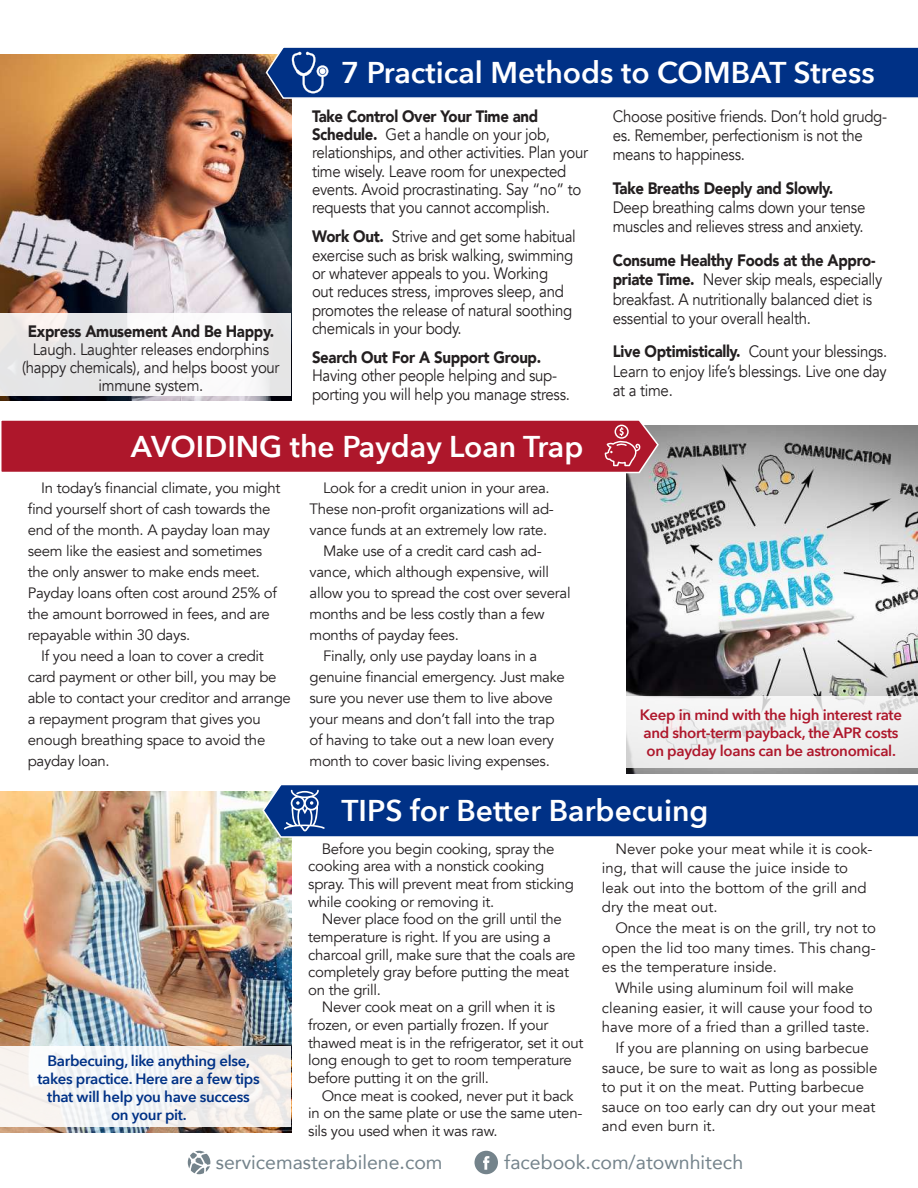
<style>
.page{position:relative;width:918px;height:1188px;background:#fff}
.page>*{position:absolute;margin:0;border:0;box-sizing:border-box;transform-origin:0 0}
.t1{font:600 30px "Avenir Next";color:#fff}
.t2{font:19.5px "Avenir";color:#74838b}
.t3{font:16.5px/18.3px "Avenir";letter-spacing:-.02em;color:#231f20;scale:.91 1}
.t4{font:900 16.5px "Avenir";letter-spacing:-.02em;color:#231f20;scale:.91 1}
.t5{font:15px/21px "Avenir";letter-spacing:-.02em;color:#231f20}
.t6{font:15px/19.5px "Avenir";color:#231f20}
.t7{font:600 15px/18px "Avenir Next";letter-spacing:-.02em;color:#ae172b}
.t8{font:600 15px/18px "Avenir Next";letter-spacing:-.02em;color:#003186;text-align:center}
.s1{font-weight:900}
</style>
<div class="page">
<svg style="left:188px;top:1151px;width:22px;height:23px"></svg>
<svg style="left:475px;top:1151px;width:23px;height:23px"></svg>
<img style="left:626px;top:425px;width:292px;height:348px">
<img style="left:0;top:791px;width:292px;height:342px">
<img style="left:0;top:54px;width:292px;height:346px">
<div style="left:1px;top:313px;width:290px;height:83px;background:linear-gradient(to bottom,#f4f2f2,#ecedee)"></div>
<svg style="left:626px;top:697px;width:292px;height:71px;fill:#efefef"></svg>
<div style="left:0;top:1047px;width:290px;height:80px;background:linear-gradient(to right,#f6f7f7,#f1eeed)"></div>
<svg style="left:265px;top:47px;width:653px;height:53px;background:#15418e"></svg>
<svg style="left:261px;top:785px;width:657px;height:53px;background:#103e8c"></svg>
<svg style="left:1px;top:420px;width:659px;height:54px;background:#b3283a"></svg>
<p class="t4" style="left:28px;top:317px;width:272px">Express Amusement And Be Happy.</p>
<p class="t3" style="left:22px;top:341px;width:284px;text-align:center">Laugh. Laughter releases endorphins (happy chemicals), and helps boost your immune system.</p>
<h1 class="t1" style="left:341px;top:46px;width:535px">7 Practical Methods to COMBAT Stress</h1>
<p class="t3" style="left:312px;top:107px;width:305px"><span class="s1">Take Control Over Your Time and Schedule.</span> Get a handle on your job, relationships, and other activities. Plan your time wisely. Leave room for unexpected events. Avoid procrastinating. Say “no” to requests that you cannot accomplish.</p>
<p class="t3" style="left:312px;top:228px;width:291px"><span class="s1">Work Out.</span> Strive and get some habitual exercise such as brisk walking, swimming or whatever appeals to you. Working<br>out reduces stress, improves sleep, and promotes the release of natural soothing chemicals in your body.</p>
<p class="t4" style="left:312px;top:343px;width:253px">Search Out For A Support Group.</p>
<p class="t3" style="left:312px;top:367px;width:285px">Having other people helping and sup&shy;porting you will help you manage stress.</p>
<p class="t3" style="left:613px;top:107px;width:303px;line-height:19.2px">Choose positive friends. Don’t hold grudg&shy;es. Remember, perfectionism is not the means to happiness.</p>
<p class="t4" style="left:613px;top:174px;width:244px">Take Breaths Deeply and Slowly.</p>
<p class="t3" style="left:613px;top:198px;width:279px;line-height:19.2px">Deep breathing calms down your tense muscles and relieves stress and anxiety.</p>
<p class="t3" style="left:613px;top:251px;width:298px;line-height:19.2px"><span class="s1">Consume Healthy Foods at the Appro&shy;priate Time.</span> Never skip meals, especially breakfast. A nutritionally balanced diet is essential to your overall health.</p>
<p class="t3" style="left:613px;top:342px;width:303px;line-height:19.2px;text-align:justify"><span class="s1">Live Optimistically.</span> Count your blessings.<br>Learn to enjoy life’s blessings. Live one day at a time.</p>
<h1 class="t1" style="left:131px;top:420px;width:454px">AVOIDING the Payday Loan Trap</h1>
<p class="t5" style="left:28px;top:478px;width:254px;text-indent:14px">In today’s financial climate, you might find yourself short of cash towards the end of the month. A payday loan may seem like the easiest and sometimes the only answer to make ends meet.<br>Payday loans often cost around 25% of the amount borrowed in fees, and are repayable within 30 days.</p>
<p class="t5" style="left:28px;top:646px;width:265px;text-indent:14px">If you need a loan to cover a credit card payment or other bill, you may be able to contact your creditor and arrange a repayment program that gives you enough breathing space to avoid the payday loan.</p>
<p class="t5" style="left:323px;top:478px;width:228px">Look for a credit union in your area.</p>
<p class="t5" style="left:310px;top:499px;width:246px">These non-profit organizations will ad-</p>
<p class="t5" style="left:310px;top:520px;width:239px">vance funds at an extremely low rate.</p>
<p class="t5" style="left:323px;top:541px;width:220px">Make use of a credit card cash ad-</p>
<p class="t5" style="left:310px;top:562px;width:241px">vance, which although expensive, will</p>
<p class="t5" style="left:310px;top:583px;width:263px">allow you to spread the cost over several</p>
<p class="t5" style="left:310px;top:604px;width:237px">months and be less costly than a few</p>
<p class="t5" style="left:310px;top:625px;width:151px">months of payday fees.</p>
<p class="t5" style="left:323px;top:646px;width:216px">Finally, only use payday loans in a</p>
<p class="t5" style="left:310px;top:667px;width:257px">genuine financial emergency. Just make</p>
<p class="t5" style="left:310px;top:688px;width:245px">sure you never use them to live above</p>
<p class="t5" style="left:310px;top:709px;width:246px">your means and don’t fall into the trap</p>
<p class="t5" style="left:310px;top:730px;width:246px">of having to take out a new loan every</p>
<p class="t5" style="left:310px;top:751px;width:242px">month to cover basic living expenses.</p>
<p class="t7" style="left:640px;top:706px;width:264px">Keep in mind with the high interest rate and short-term payback, the APR costs on payday loans can be astronomical.</p>
<p class="t8" style="left:37px;top:1052px;width:224px">Barbecuing, like anything else, takes practice. Here are a few tips that will help you have success on your pit.</p>
<h1 class="t1" style="left:342px;top:784px;width:368px">TIPS for Better Barbecuing</h1>
<p class="t5" style="left:308px;top:840px;width:267px;line-height:17.7px;text-indent:14px">Before you begin cooking, spray the cooking area with a nonstick cooking spray. This will prevent meat from sticking while cooking or removing it.</p>
<p class="t5" style="left:308px;top:911px;width:269px;line-height:17.7px;text-indent:14px">Never place food on the grill until the temperature is right. If you are using a charcoal grill, make sure that the coals are completely gray before putting the meat on the grill.</p>
<p class="t5" style="left:308px;top:999px;width:277px;line-height:17.5px;text-indent:14px">Never cook meat on a grill when it is frozen, or even partially frozen. If your thawed meat is in the refrigerator, set it out long enough to get to room temperature before putting it on the grill.</p>
<p class="t5" style="left:308px;top:1087px;width:276px;line-height:17.9px;text-indent:14px">Once meat is cooked, never put it back in on the same plate or use the same uten&shy;sils you used when it was raw.</p>
<p class="t6" style="left:602px;top:839px;width:272px;text-indent:14px">Never poke your meat while it is cook&shy;ing, that will cause the juice inside to leak out into the bottom of the grill and dry the meat out.</p>
<p class="t5" style="left:602px;top:919px;width:276px;line-height:19.5px;text-align:justify;text-indent:14px">Once the meat is on the grill, try not to open the lid too many times. This chang&shy;es the temperature inside.</p>
<p class="t6" style="left:602px;top:979px;width:272px;text-align:center">While using aluminum foil will make cleaning easier, it will cause your food to have more of a fried than a grilled taste.</p>
<p class="t6" style="left:602px;top:1039px;width:277px;text-indent:14px">If you are planning on using barbecue sauce, be sure to wait as long as possible to put it on the meat. Putting barbecue sauce on too early can dry out your meat and even burn it.</p>
<h2 class="t2" style="left:216px;top:1147px;width:228px">servicemasterabilene.com</h2>
<h2 class="t2" style="left:504px;top:1147px;width:240px">facebook.com/atownhitech</h2>
</div>
